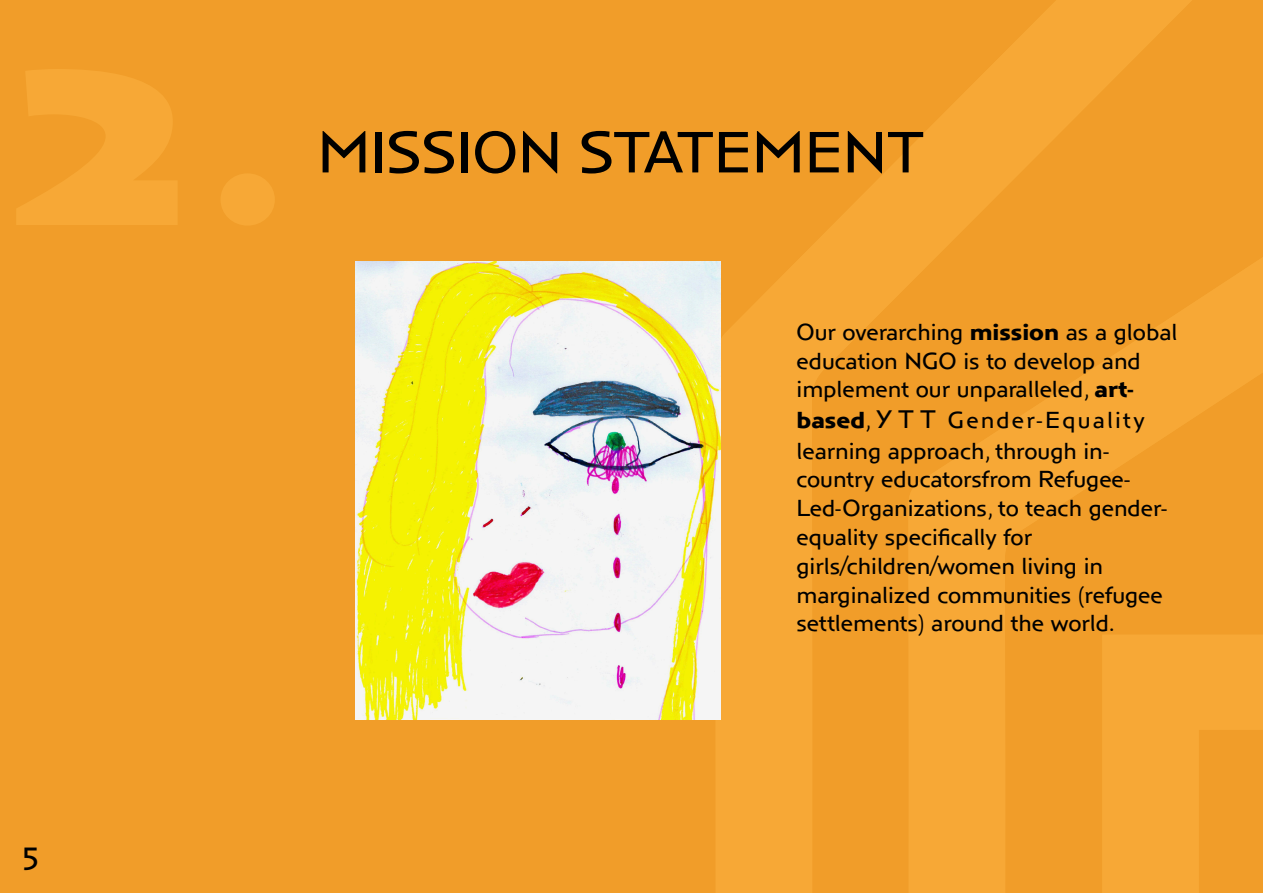
<style>
.page{position:relative;width:1263px;height:893px;background:#f19d29}
.page>*{position:absolute;margin:0;border:0;box-sizing:border-box;transform-origin:0 0}
.t1{font:60px "Anisette Std Petite";color:#000}
.t2{font:33px "Anisette Std Petite";color:#000}
.t3{font:24px/29.2px "Anisette Std Petite";color:#000}
.s1{font-weight:700}
.s2{font-size:26.25px}
</style>
<div class="page">
<svg style="left:716px;top:0;width:476px;height:893px"></svg>
<svg style="left:908px;top:254px;width:355px;height:639px"></svg>
<svg style="left:1102px;top:635px;width:161px;height:258px"></svg>
<img style="left:356px;top:262px;width:364px;height:457px">
<h2 class="t2" style="left:21px;top:835px;width:20px">5</h2>
<p class="t1" style="left:318px;top:120px;width:608px">MISSION STATEMENT</p>
<p class="t3" style="left:796px;top:317px;width:383px">Our overarching <span class="s1">mission</span> as a global education NGO is to develop and implement our unparalleled, <span class="s1">art&shy;based</span>, <span class="s2">YTT</span> Gender-Equality learning approach, through in&shy;country educatorsfrom Refugee-<br>Led-Organizations, to teach gender&shy;equality specifically for</p>
<p class="t3" style="left:796px;top:552px;width:368px;line-height:28.8px">girls/children/women living in marginalized communities (refugee settlements) around the world.</p>
</div>
